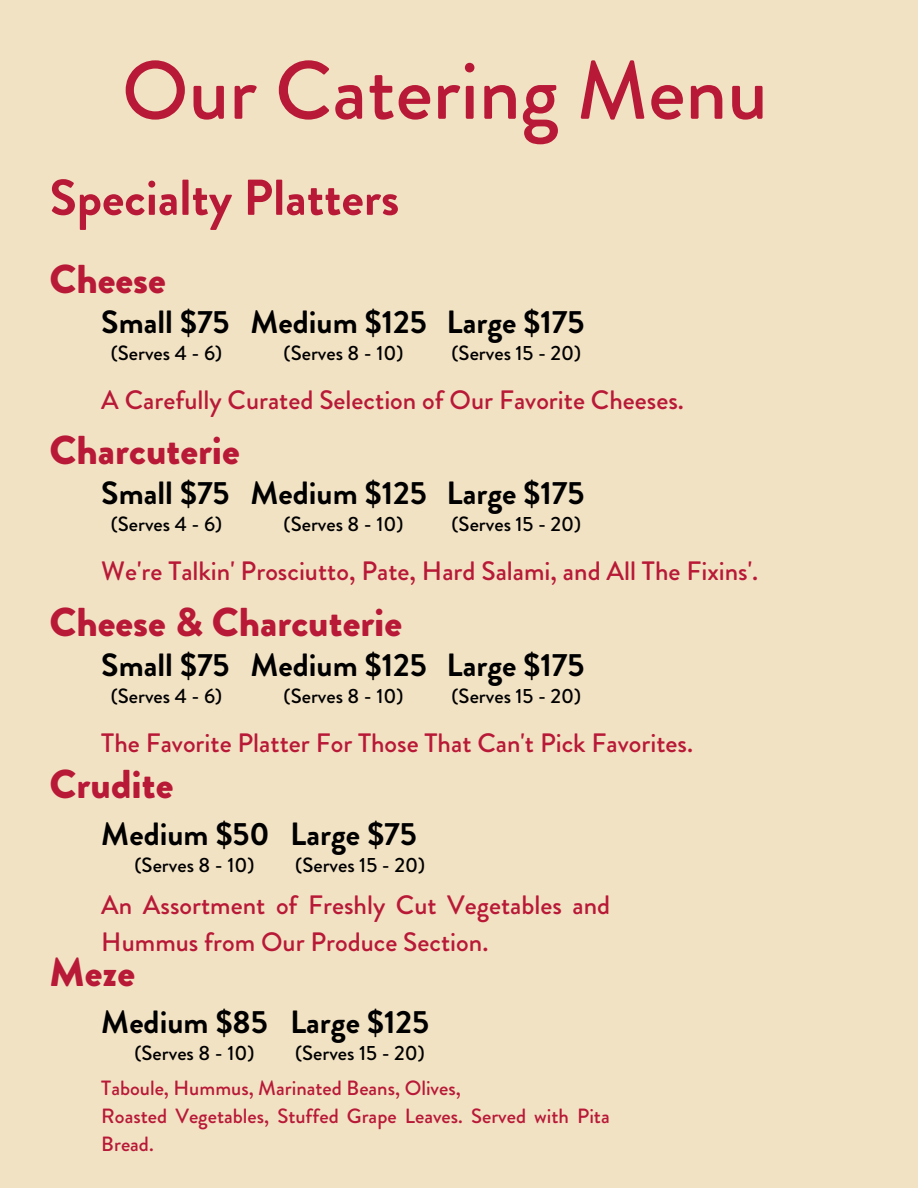
<style>
.page{position:relative;width:918px;height:1188px;background:#f2e2c4}
.page>*{position:absolute;margin:0;border:0;box-sizing:border-box;transform-origin:0 0}
.t1{font:500 82.35px "Brandon Grotesque";color:#b81937}
.t2{font:700 50.25px "Brandon Grotesque";color:#b81937}
.t3{font:900 40.2px "Brandon Grotesque";color:#b81937}
.t4{font:700 32.1px "Brandon Grotesque";color:#000}
.t5{font:500 26.55px/37.2px "Brandon Grotesque";color:#b81937}
.t6{font:500 20.55px "Brandon Grotesque";color:#000}
.t7{font:500 20.55px/28.3px "Brandon Grotesque";color:#b81937}
</style>
<div class="page">
<h1 class="t1" style="left:122px;top:32px;width:648px">Our Catering Menu</h1>
<h2 class="t2" style="left:50px;top:162px;width:351px">Specialty Platters</h2>
<h3 class="t3" style="left:50px;top:251px;width:118px">Cheese</h3>
<p class="t4" style="left:101px;top:299px;width:327px">Small $75 Medium $125</p>
<p class="t6" style="left:111px;top:338px;width:113px">(Serves 4 - 6)</p>
<p class="t6" style="left:284px;top:338px;width:121px">(Serves 8 - 10)</p>
<p class="t5" style="left:101px;top:381px;width:584px">A Carefully Curated Selection of Our Favorite Cheeses.</p>
<h3 class="t3" style="left:50px;top:422px;width:192px">Charcuterie</h3>
<p class="t4" style="left:101px;top:471px;width:485px">Small $75 Medium $125 Large $175</p>
<p class="t6" style="left:111px;top:510px;width:113px">(Serves 4 - 6)</p>
<p class="t6" style="left:284px;top:510px;width:121px">(Serves 8 - 10)</p>
<p class="t6" style="left:452px;top:510px;width:131px">(Serves 15 - 20)</p>
<p class="t5" style="left:101px;top:553px;width:658px">We're Talkin' Prosciutto, Pate, Hard Salami, and All The Fixins'.</p>
<p class="t4" style="left:446px;top:299px;width:140px">Large $175</p>
<p class="t6" style="left:452px;top:338px;width:131px">(Serves 15 - 20)</p>
<h3 class="t3" style="left:50px;top:594px;width:354px">Cheese &amp; Charcuterie</h3>
<p class="t4" style="left:101px;top:642px;width:327px">Small $75 Medium $125</p>
<p class="t6" style="left:111px;top:681px;width:113px">(Serves 4 - 6)</p>
<p class="t6" style="left:284px;top:681px;width:121px">(Serves 8 - 10)</p>
<p class="t5" style="left:101px;top:724px;width:593px">The Favorite Platter For Those That Can't Pick Favorites.</p>
<h3 class="t3" style="left:50px;top:756px;width:125px">Crudite</h3>
<p class="t4" style="left:101px;top:811px;width:317px">Medium $50 Large $75</p>
<p class="t6" style="left:135px;top:851px;width:121px">(Serves 8 - 10)</p>
<p class="t6" style="left:295px;top:851px;width:131px">(Serves 15 - 20)</p>
<p class="t5" style="left:101px;top:886px;width:510px">An Assortment of Freshly Cut Vegetables and<br>Hummus from Our Produce Section.</p>
<h3 class="t3" style="left:50px;top:944px;width:87px">Meze</h3>
<p class="t4" style="left:101px;top:999px;width:329px">Medium $85 Large $125</p>
<p class="t6" style="left:135px;top:1038px;width:121px">(Serves 8 - 10)</p>
<p class="t6" style="left:295px;top:1038px;width:131px">(Serves 15 - 20)</p>
<p class="t7" style="left:101px;top:1074px;width:510px">Taboule, Hummus, Marinated Beans, Olives,<br>Roasted Vegetables, Stuffed Grape Leaves. Served with Pita<br>Bread.</p>
<p class="t4" style="left:446px;top:642px;width:140px">Large $175</p>
<p class="t6" style="left:452px;top:681px;width:131px">(Serves 15 - 20)</p>
</div>
